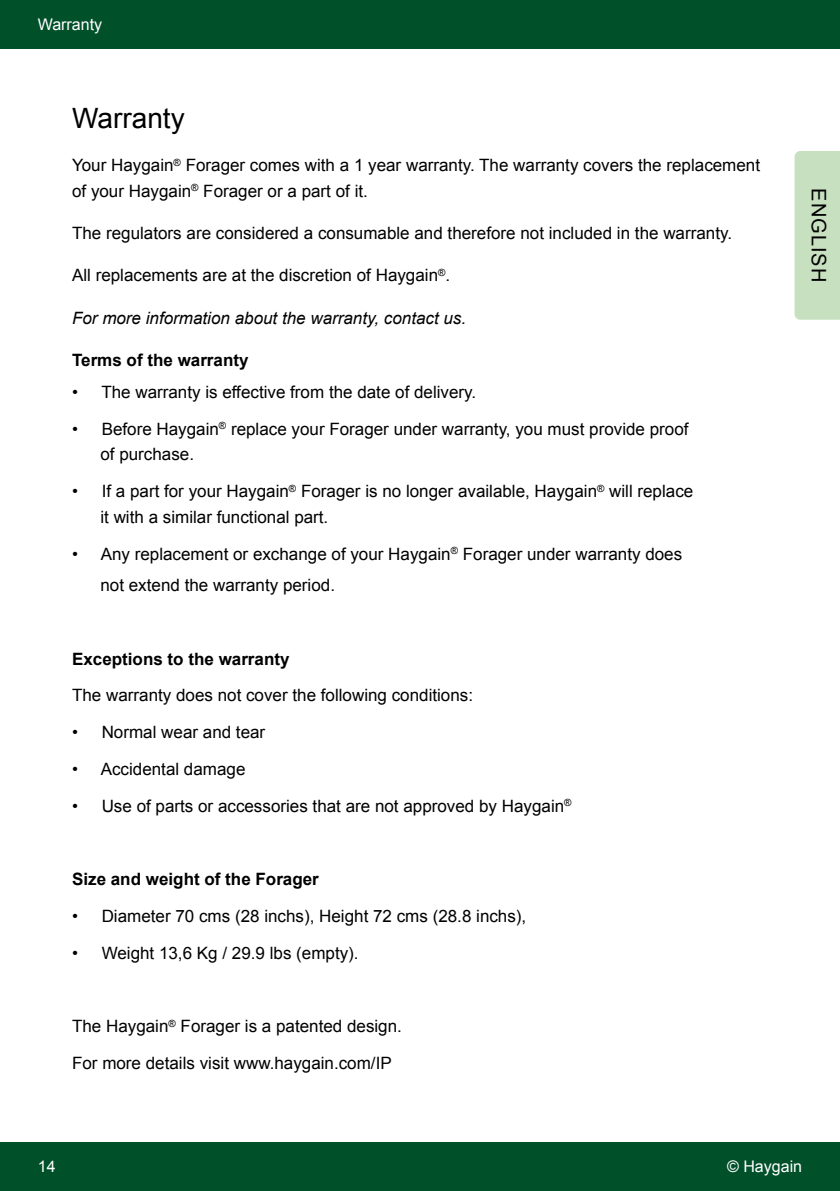
<style>
.page{position:relative;width:840px;height:1191px;background:#fff}
.page>*{position:absolute;margin:0;border:0;box-sizing:border-box;transform-origin:0 0}
.t1{font:28px "Arial";color:#000}
.t2{font:20px "Arial";letter-spacing:.05em;color:#000}
.t3{font:17px/25.6px "Arial";color:#000}
.t4{font:700 17px "Arial";color:#000}
.t5{font:italic 17px "Arial";color:#000}
.t6{font:16px "Arial";color:#fff}
</style>
<div class="page">
<div style="left:0;top:1142px;width:839px;height:49px;background:#00502a"></div>
<div style="left:0;top:0;width:839px;height:49px;background:#00502a"></div>
<div style="left:794px;top:151px;width:45px;height:169px;background:#c7e0bf"></div>
<p class="t6" style="left:38px;top:13px;width:66px">Warranty</p>
<h1 class="t1" style="left:72px;top:100px;width:114px">Warranty</h1>
<p class="t3" style="left:72px;top:153px;width:689px">Your Haygain<sup>®</sup> Forager comes with a 1 year warranty. The warranty covers the replacement of your Haygain<sup>®</sup> Forager or a part of it.</p>
<p class="t3" style="left:72px;top:220px;width:661px">The regulators are considered a consumable and therefore not included in the warranty.</p>
<p class="t3" style="left:72px;top:263px;width:379px">All replacements are at the discretion of Haygain<sup>®</sup>.</p>
<p class="t5" style="left:72px;top:307px;width:395px">For more information about the warranty, contact us.</p>
<p class="t4" style="left:72px;top:349px;width:178px">Terms of the warranty</p>
<p class="t3" style="left:72px;top:379px;width:405px">• The warranty is effective from the date of delivery.</p>
<p class="t3" style="left:100px;top:416px;width:589px;text-indent:-28px">• Before Haygain<sup>®</sup> replace your Forager under warranty, you must provide proof of purchase.</p>
<p class="t3" style="left:100px;top:479px;width:594px;text-indent:-28px">• If a part for your Haygain<sup>®</sup> Forager is no longer available, Haygain<sup>®</sup> will replace it with a similar functional part.</p>
<p class="t3" style="left:100px;top:539px;width:583px;line-height:31px;text-indent:-28px">• Any replacement or exchange of your Haygain<sup>®</sup> Forager under warranty does not extend the warranty period.</p>
<p class="t4" style="left:72px;top:647px;width:219px">Exceptions to the warranty</p>
<p class="t3" style="left:72px;top:683px;width:402px">The warranty does not cover the following conditions:</p>
<p class="t3" style="left:72px;top:719px;width:195px">• Normal wear and tear</p>
<p class="t3" style="left:72px;top:756px;width:175px">• Accidental damage</p>
<p class="t3" style="left:72px;top:793px;width:500px">• Use of parts or accessories that are not approved by Haygain<sup>®</sup></p>
<p class="t4" style="left:72px;top:868px;width:248px">Size and weight of the Forager</p>
<p class="t3" style="left:72px;top:903px;width:455px">• Diameter 70 cms (28 inchs), Height 72 cms (28.8 inchs),</p>
<p class="t3" style="left:72px;top:940px;width:288px">• Weight 13,6 Kg / 29.9 lbs (empty).</p>
<p class="t3" style="left:72px;top:1008px;width:331px;line-height:36.8px">The Haygain<sup>®</sup> Forager is a patented design.<br>For more details visit www.haygain.com/IP</p>
<p class="t2" style="left:831px;top:188px;width:95px;rotate:90deg">ENGLISH</p>
<p class="t6" style="left:38px;top:1155px;width:19px">14</p>
<p class="t6" style="left:726px;top:1155px;width:76px">© Haygain</p>
</div>
